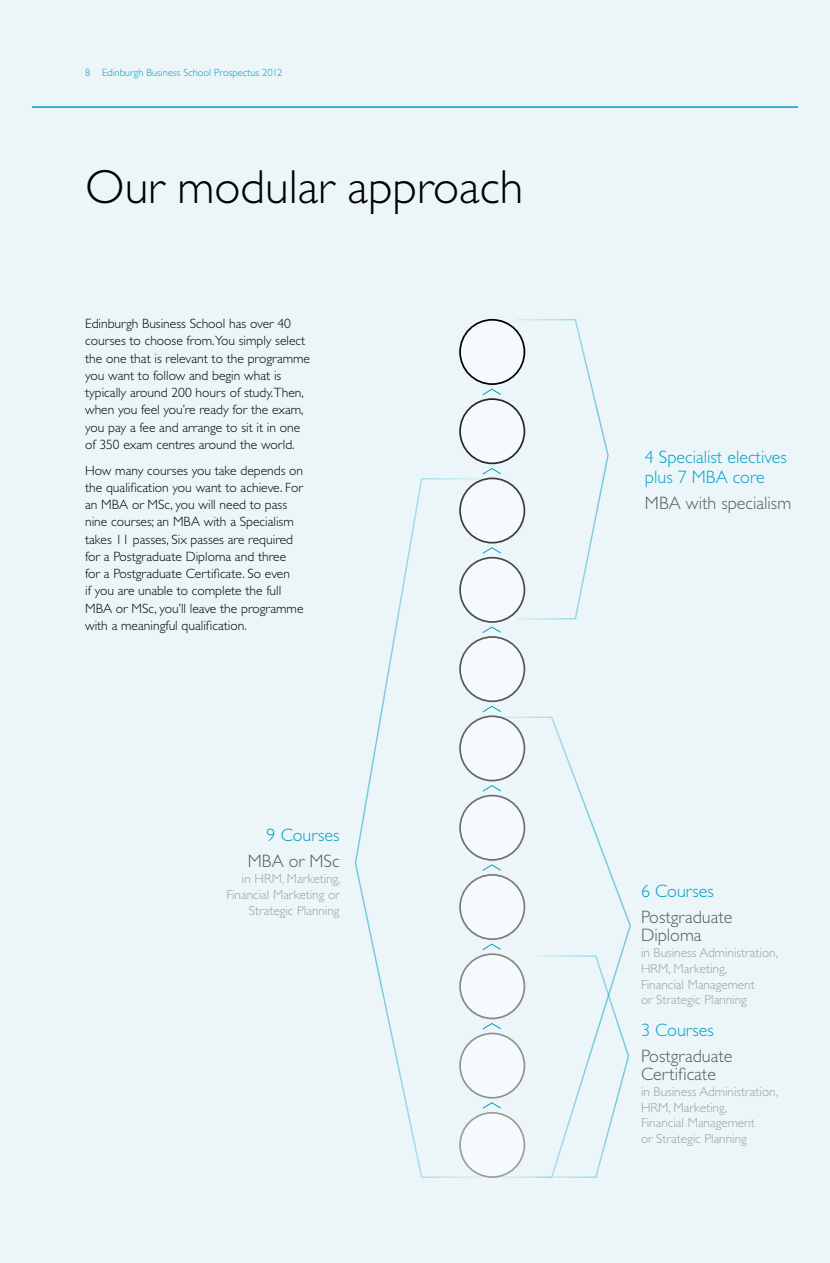
<style>
.page{position:relative;width:830px;height:1263px;background:#fff}
.page>*{position:absolute;margin:0;border:0;box-sizing:border-box;transform-origin:0 0}
.t1{font:300 48px "Gill Sans Std";color:#000}
.t2{font:300 18px/18px "Gill Sans Std";color:#58585a}
.t3{font:300 18px/19.5px "Gill Sans Std";color:#009ec5}
.t4{font:300 13.5px/17.2px "Gill Sans Std";color:#000}
.t5{font:300 13.2px/15.8px "Gill Sans Std";color:#9c9e9f}
.t6{font:300 10.5px "Gill Sans Std";color:#009ec5}
</style>
<div class="page">
<div style="left:0;top:0;width:829px;height:1263px;background:#ecf6f9"></div>
<div style="left:460px;top:320px;width:64px;height:64px;background:#f5fafc;border-radius:50%"></div>
<div style="left:459px;top:319px;width:66px;height:66px;border:2px solid #000;border-radius:50%"></div>
<div style="left:460px;top:399px;width:64px;height:64px;background:#f5fafc;border-radius:50%"></div>
<div style="left:459px;top:398px;width:66px;height:66px;border:2px solid #282829;border-radius:50%"></div>
<div style="left:460px;top:478px;width:64px;height:65px;background:#f5fafc;border-radius:50%"></div>
<div style="left:459px;top:477px;width:66px;height:66px;border:2px solid #3e3d40;border-radius:50%"></div>
<div style="left:460px;top:558px;width:64px;height:64px;background:#f5fafc;border-radius:50%"></div>
<div style="left:459px;top:557px;width:66px;height:66px;border:2px solid #4b4b4d;border-radius:50%"></div>
<div style="left:460px;top:637px;width:64px;height:64px;background:#f5fafc;border-radius:50%"></div>
<div style="left:459px;top:636px;width:66px;height:66px;border:2px solid #58585a;border-radius:50%"></div>
<div style="left:460px;top:716px;width:64px;height:64px;background:#f5fafc;border-radius:50%"></div>
<div style="left:460px;top:795px;width:64px;height:65px;background:#f5fafc;border-radius:50%"></div>
<div style="left:460px;top:875px;width:64px;height:64px;background:#f5fafc;border-radius:50%"></div>
<div style="left:460px;top:954px;width:64px;height:64px;background:#f5fafc;border-radius:50%"></div>
<div style="left:460px;top:1033px;width:64px;height:65px;background:#f5fafc;border-radius:50%"></div>
<div style="left:460px;top:1113px;width:64px;height:64px;background:#f5fafc;border-radius:50%"></div>
<svg style="left:515px;top:319px;width:94px;height:301px"></svg>
<svg style="left:492px;top:716px;width:139px;height:462px"></svg>
<svg style="left:354px;top:478px;width:126px;height:700px"></svg>
<svg style="left:482px;top:1102px;width:19px;height:7px"></svg>
<svg style="left:482px;top:1022px;width:19px;height:8px"></svg>
<svg style="left:482px;top:943px;width:19px;height:8px"></svg>
<svg style="left:482px;top:864px;width:19px;height:7px"></svg>
<svg style="left:482px;top:785px;width:19px;height:7px"></svg>
<svg style="left:482px;top:547px;width:19px;height:7px"></svg>
<svg style="left:482px;top:705px;width:19px;height:8px"></svg>
<svg style="left:482px;top:468px;width:19px;height:7px"></svg>
<svg style="left:482px;top:626px;width:19px;height:7px"></svg>
<svg style="left:482px;top:388px;width:19px;height:8px"></svg>
<hr style="left:32px;top:106px;width:765px;height:2px;background:#009ec5">
<p class="t6" style="left:85px;top:67px;width:199px">8 Edinburgh Business School Prospectus 2012</p>
<h1 class="t1" style="left:85px;top:160px;width:439px">Our modular approach</h1>
<p class="t4" style="left:85px;top:315px;width:226px">Edinburgh Business School has over 40 courses to choose from.You simply select the one that is relevant to the programme you want to follow and begin what is typically around 200 hours of study.Then, when you feel you’re ready for the exam, you pay a fee and arrange to sit it in one of 350 exam centres around the world.</p>
<p class="t4" style="left:85px;top:462px;width:220px">How many courses you take depends on the qualification you want to achieve. For an MBA or MSc, you will need to pass nine courses; an MBA with a Specialism takes 11 passes, Six passes are required for a Postgraduate Diploma and three for a Postgraduate Certificate. So even<br>if you are unable to complete the full MBA or MSc, you’ll leave the programme with a meaningful qualification.</p>
<h2 class="t3" style="left:266px;top:825px;width:74px">9 Courses</h2>
<h2 class="t2" style="left:247px;top:853px;width:93px">MBA or MSc</h2>
<p class="t5" style="left:226px;top:871px;width:116px;text-align:right">in HRM, Marketing,<br>Financial Marketing or<br>Strategic Planning</p>
<h2 class="t3" style="left:644px;top:447px;width:143px">4 Specialist electives plus 7 MBA core</h2>
<h2 class="t2" style="left:644px;top:494px;width:148px">MBA with specialism</h2>
<h2 class="t3" style="left:640px;top:881px;width:74px">6 Courses</h2>
<h2 class="t2" style="left:640px;top:908px;width:93px">Postgraduate<br>Diploma</h2>
<p class="t5" style="left:640px;top:945px;width:138px">in Business Administration,<br>HRM, Marketing,<br>Financial Management<br>or Strategic Planning</p>
<h2 class="t3" style="left:640px;top:1020px;width:74px">3 Courses</h2>
<h2 class="t2" style="left:640px;top:1047px;width:93px">Postgraduate<br>Certificate</h2>
<p class="t5" style="left:640px;top:1084px;width:138px">in Business Administration,<br>HRM, Marketing,<br>Financial Management<br>or Strategic Planning</p>
</div>
